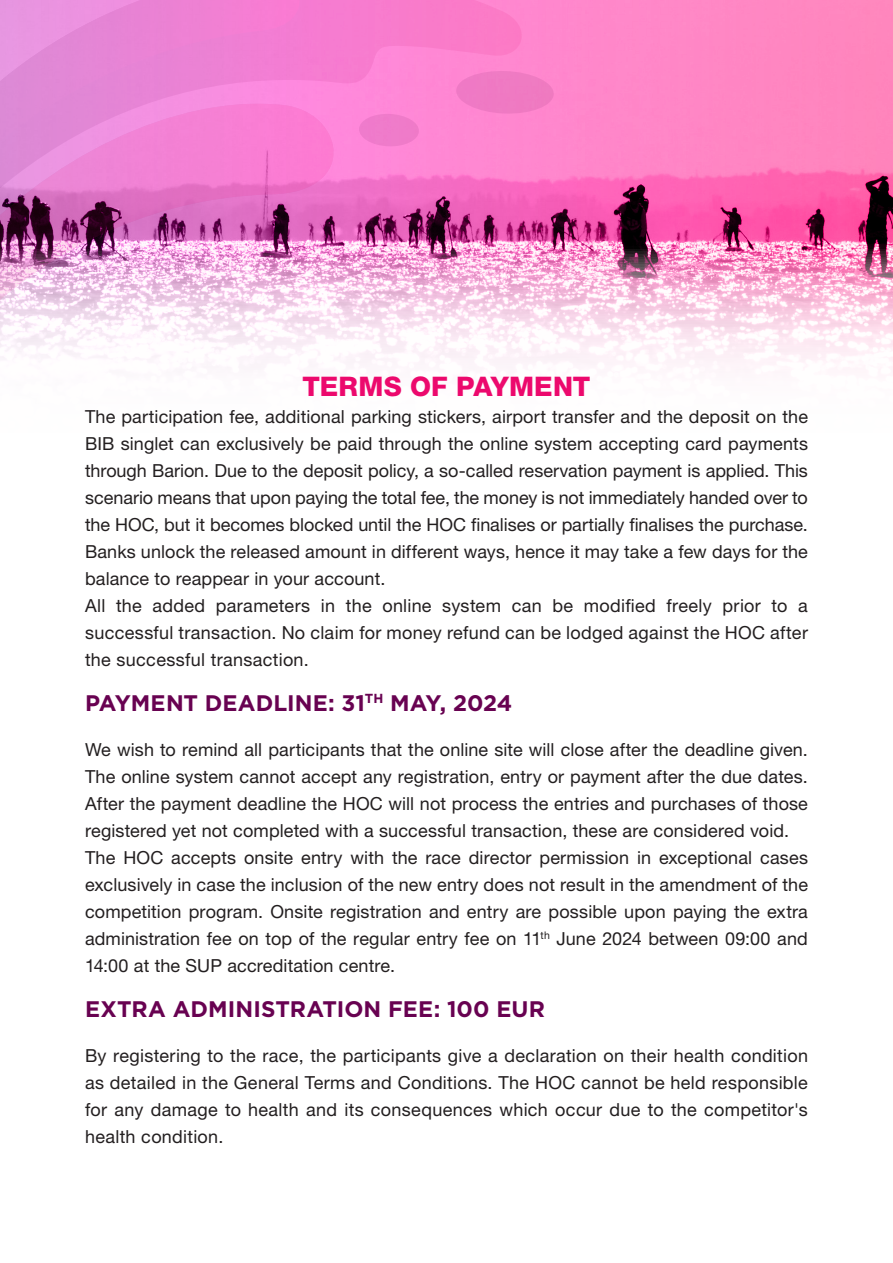
<style>
.page{position:relative;width:893px;height:1263px;background:#fff}
.page>*{position:absolute;margin:0;border:0;box-sizing:border-box;transform-origin:0 0}
.kiemeles_cim{font:800 27px "Helvetica Neue LT Pro";letter-spacing:.01em;color:#ec096d}
.t1{font:700 22.5px "Gotham";letter-spacing:.005em;color:#680251}
.t2{font:18px/27px "Helvetica Neue LT Pro";letter-spacing:.01em;color:#231f20;text-align:justify}
</style>
<div class="page">
<img style="left:534px;top:0;width:359px;height:370px">
<svg style="left:319px;top:0;width:215px;height:368px"></svg>
<svg style="left:319px;top:83px;width:42px;height:285px"></svg>
<svg style="left:0;top:0;width:319px;height:368px"></svg>
<svg style="left:456px;top:70px;width:98px;height:45px"></svg>
<svg style="left:359px;top:113px;width:60px;height:34px"></svg>
<p class="kiemeles_cim" style="left:303px;top:370px;width:289px">TERMS OF PAYMENT</p>
<p class="t2" style="left:85px;top:402px;width:724px">The participation fee, additional parking stickers, airport transfer and the deposit on the BIB singlet can exclusively be paid through the online system accepting card payments through Barion. Due to the deposit policy, a so-called reservation payment is applied. This scenario means that upon paying the total fee, the money is not immediately handed over to the HOC, but it becomes blocked until the HOC finalises or partially finalises the purchase.</p>
<p class="t2" style="left:85px;top:537px;width:724px">Banks unlock the released amount in different ways, hence it may take a few days for the balance to reappear in your account.</p>
<p class="t2" style="left:85px;top:591px;width:724px">All the added parameters in the online system can be modified freely prior to a successful transaction. No claim for money refund can be lodged against the HOC after the successful transaction.</p>
<p class="t1" style="left:85px;top:688px;width:429px">PAYMENT DEADLINE: 31<sup>TH</sup> MAY, 2024</p>
<p class="t2" style="left:85px;top:735px;width:724px">We wish to remind all participants that the online site will close after the deadline given.<br>The online system cannot accept any registration, entry or payment after the due dates.<br>After the payment deadline the HOC will not process the entries and purchases of those registered yet not completed with a successful transaction, these are considered void.</p>
<p class="t2" style="left:85px;top:843px;width:724px">The HOC accepts onsite entry with the race director permission in exceptional cases exclusively in case the inclusion of the new entry does not result in the amendment of the competition program. Onsite registration and entry are possible upon paying the extra administration fee on top of the regular entry fee on 11<sup>th</sup> June 2024 between 09:00 and 14:00 at the SUP accreditation centre.</p>
<p class="t1" style="left:85px;top:994px;width:462px">EXTRA ADMINISTRATION FEE: 100 EUR</p>
<p class="t2" style="left:85px;top:1041px;width:724px">By registering to the race, the participants give a declaration on their health condition as detailed in the General Terms and Conditions. The HOC cannot be held responsible for any damage to health and its consequences which occur due to the competitor's health condition.</p>
</div>
